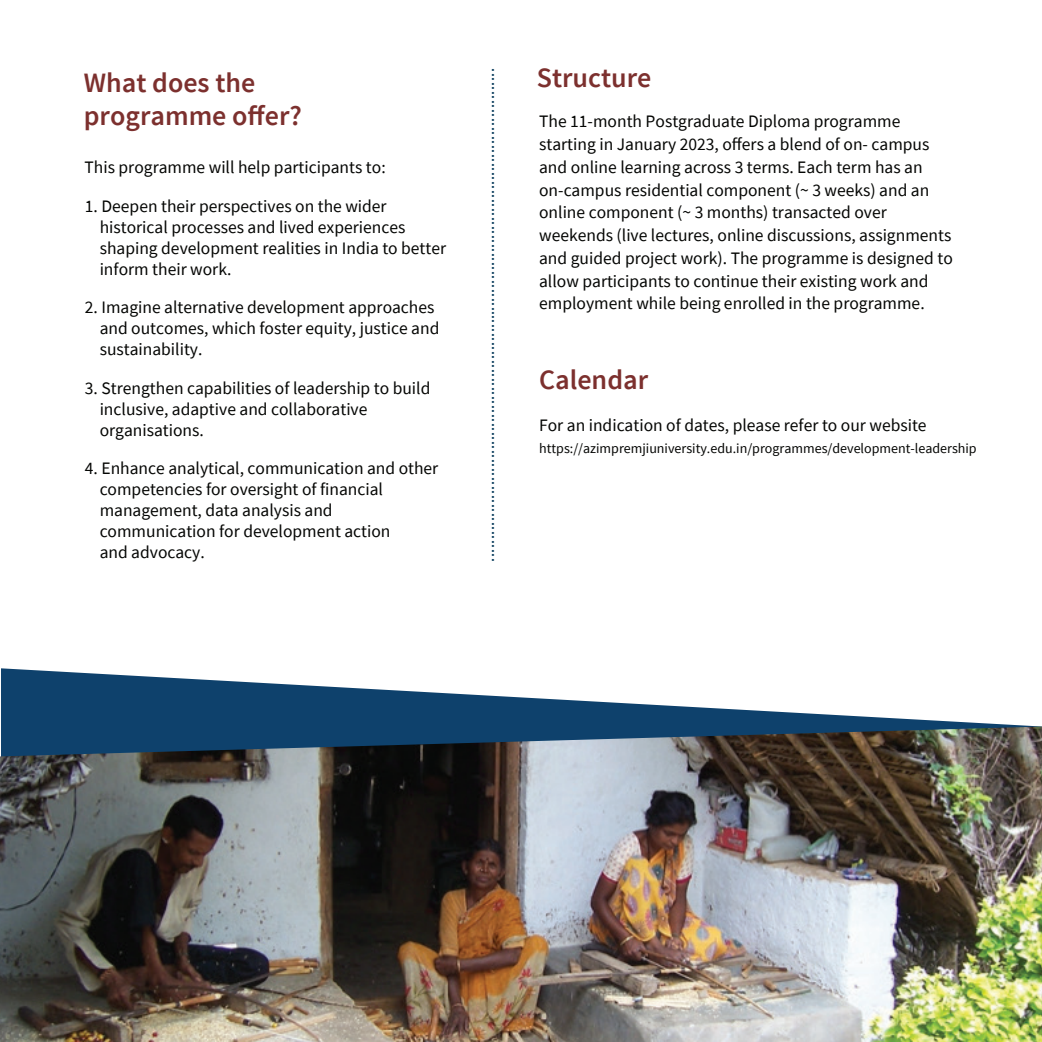
<style>
.page{position:relative;width:1042px;height:1042px;background:#fff}
.page>*{position:absolute;margin:0;border:0;box-sizing:border-box;transform-origin:0 0}
.t1{font:600 28px/33.2px "Source Sans Pro";color:#7c302e}
.t2{font:17.5px/21px "Source Sans Pro";color:#040503}
.t3{font:17.5px "Myriad Pro";color:#043858}
.t4{font:14px "Source Sans Pro";color:#040503}
</style>
<div class="page">
<svg style="left:1px;top:668px;width:1031px;height:58px"></svg>
<img style="left:0;top:726px;width:1042px;height:316px">
<h1 class="t1" style="left:84px;top:66px;width:220px">What does the programme offer?</h1>
<h1 class="t1" style="left:537px;top:62px;width:116px">Structure</h1>
<p class="t2" style="left:85px;top:157px;width:303px">This programme will help participants to:</p>
<p class="t2" style="left:100px;top:195px;width:348px;text-indent:-15px">1. Deepen their perspectives on the wider historical processes and lived experiences shaping development realities in India to better inform their work.</p>
<p class="t2" style="left:100px;top:297px;width:341px;text-indent:-15px">2. Imagine alternative development approaches and outcomes, which foster equity, justice and sustainability.</p>
<p class="t2" style="left:100px;top:377px;width:332px;text-indent:-15px">3. Strengthen capabilities of leadership to build inclusive, adaptive and collaborative organisations.</p>
<p class="t2" style="left:100px;top:458px;width:340px;text-indent:-15px">4. Enhance analytical, communication and other competencies for oversight of financial management, data analysis and communication for development action<br>and advocacy.</p>
<p class="t3" style="left:509px;top:68px;width:494px;rotate:90deg">..............................................................................................................</p>
<p class="t2" style="left:539px;top:110px;width:415px;line-height:22.8px">The 11-month Postgraduate Diploma programme starting in January 2023, offers a blend of on- campus and online learning across 3 terms. Each term has an on-campus residential component (~ 3 weeks) and an online component (~ 3 months) transacted over weekends (live lectures, online discussions, assignments and guided project work). The programme is designed to allow participants to continue their existing work and employment while being enrolled in the programme.</p>
<h1 class="t1" style="left:539px;top:363px;width:111px">Calendar</h1>
<p class="t2" style="left:539px;top:414px;width:389px">For an indication of dates, please refer to our website</p>
<p class="t4" style="left:539px;top:440px;width:439px">https://azimpremjiuniversity.edu.in/programmes/development-leadership</p>
</div>
